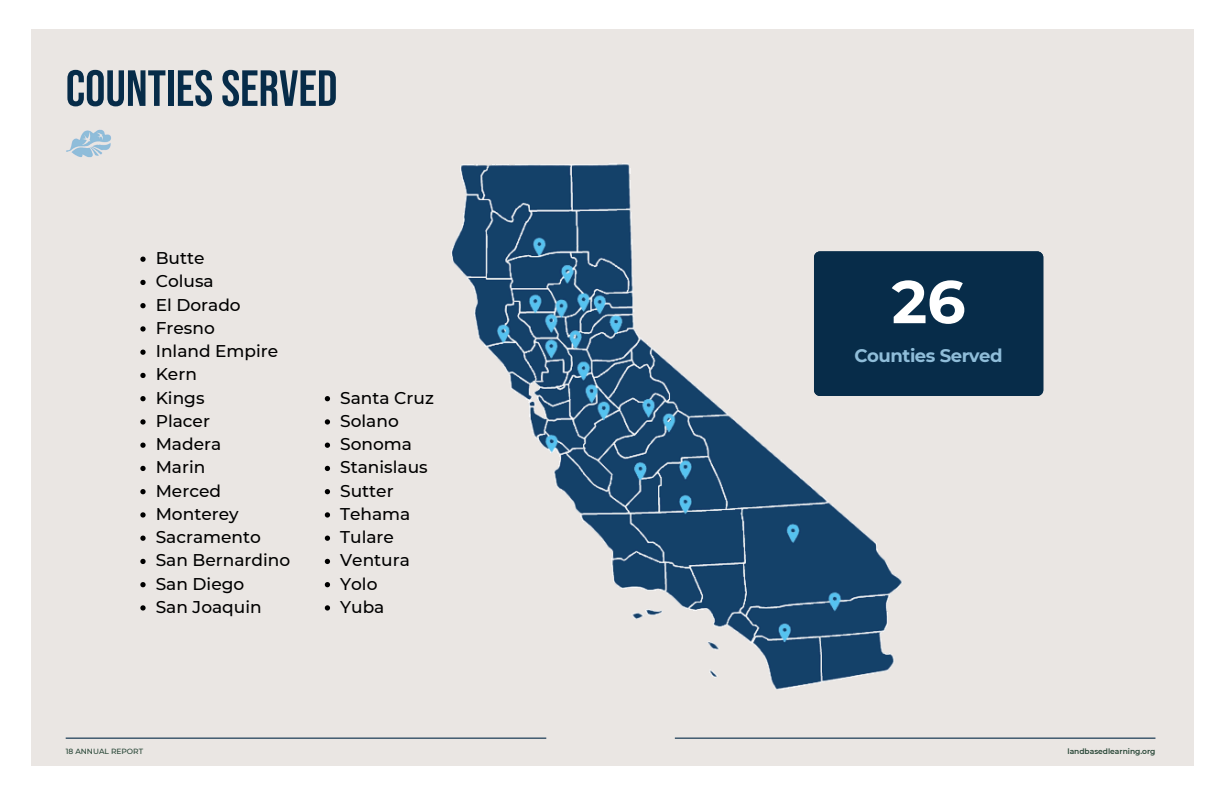
<style>
.page{position:relative;width:1224px;height:792px;background:#fff}
.page>*{position:absolute;margin:0;border:0;box-sizing:border-box;transform-origin:0 0}
.t1{font:700 60.2px "Montserrat";color:#fff}
.t2{font:50.8px "Bebas Neue";color:#072c49}
.t3{font:700 18px "Montserrat";letter-spacing:-.025em;color:#8fbdd9}
.t4{font:500 17px "Montserrat";color:#000}
.t5{font:600 7.5px "Montserrat";color:#244333}
.t6{font:500 7.5px "Montserrat";color:#244333}
</style>
<div class="page">
<div style="left:31px;top:29px;width:1162px;height:736px;background:#eae6e3"></div>
<hr style="left:66px;top:737px;width:480px;height:2px;background:#072c49">
<hr style="left:675px;top:737px;width:480px;height:2px;background:#072c49">
<img style="left:66px;top:129px;width:45px;height:29px">
<img style="left:324px;top:163px;width:579px;height:527px">
<svg style="left:140px;top:257px;width:6px;height:5px"></svg>
<svg style="left:140px;top:280px;width:6px;height:5px"></svg>
<svg style="left:140px;top:303px;width:6px;height:5px"></svg>
<svg style="left:140px;top:326px;width:6px;height:6px"></svg>
<svg style="left:140px;top:350px;width:6px;height:5px"></svg>
<svg style="left:140px;top:373px;width:6px;height:5px"></svg>
<svg style="left:140px;top:396px;width:6px;height:5px"></svg>
<svg style="left:140px;top:419px;width:6px;height:6px"></svg>
<svg style="left:140px;top:443px;width:6px;height:5px"></svg>
<svg style="left:140px;top:466px;width:6px;height:5px"></svg>
<svg style="left:140px;top:489px;width:6px;height:5px"></svg>
<svg style="left:140px;top:512px;width:6px;height:6px"></svg>
<svg style="left:140px;top:536px;width:6px;height:5px"></svg>
<svg style="left:140px;top:559px;width:6px;height:5px"></svg>
<svg style="left:140px;top:582px;width:6px;height:5px"></svg>
<svg style="left:140px;top:605px;width:6px;height:6px"></svg>
<div style="left:814px;top:251px;width:229px;height:145px;background:#072c49"></div>
<svg style="left:325px;top:396px;width:5px;height:5px"></svg>
<svg style="left:325px;top:419px;width:5px;height:6px"></svg>
<svg style="left:325px;top:443px;width:5px;height:5px"></svg>
<svg style="left:325px;top:466px;width:5px;height:5px"></svg>
<svg style="left:325px;top:489px;width:5px;height:5px"></svg>
<svg style="left:325px;top:512px;width:5px;height:6px"></svg>
<svg style="left:325px;top:536px;width:5px;height:5px"></svg>
<svg style="left:325px;top:559px;width:5px;height:5px"></svg>
<svg style="left:325px;top:582px;width:5px;height:5px"></svg>
<svg style="left:325px;top:605px;width:5px;height:6px"></svg>
<p class="t2" style="left:66px;top:60px;width:273px">COUNTIES SERVED</p>
<p class="t4" style="left:156px;top:248px;width:50px">Butte</p>
<p class="t4" style="left:156px;top:271px;width:59px">Colusa</p>
<p class="t4" style="left:156px;top:294px;width:87px">El Dorado</p>
<p class="t4" style="left:156px;top:317px;width:61px">Fresno</p>
<p class="t4" style="left:156px;top:341px;width:124px">Inland Empire</p>
<p class="t4" style="left:156px;top:364px;width:43px">Kern</p>
<p class="t4" style="left:156px;top:387px;width:50px">Kings</p>
<p class="t4" style="left:156px;top:410px;width:56px">Placer</p>
<p class="t4" style="left:156px;top:434px;width:67px">Madera</p>
<p class="t4" style="left:156px;top:457px;width:51px">Marin</p>
<p class="t4" style="left:156px;top:480px;width:67px">Merced</p>
<p class="t4" style="left:156px;top:503px;width:84px">Monterey</p>
<p class="t4" style="left:156px;top:527px;width:107px">Sacramento</p>
<p class="t4" style="left:156px;top:550px;width:136px">San Bernardino</p>
<p class="t4" style="left:156px;top:573px;width:90px">San Diego</p>
<p class="t4" style="left:156px;top:596px;width:107px">San Joaquin</p>
<p class="t4" style="left:340px;top:387px;width:95px">Santa Cruz</p>
<p class="t4" style="left:340px;top:410px;width:60px">Solano</p>
<p class="t4" style="left:340px;top:434px;width:73px">Sonoma</p>
<p class="t4" style="left:340px;top:457px;width:89px">Stanislaus</p>
<p class="t4" style="left:340px;top:480px;width:55px">Sutter</p>
<p class="t4" style="left:340px;top:503px;width:72px">Tehama</p>
<p class="t4" style="left:340px;top:527px;width:55px">Tulare</p>
<h2 class="t4" style="left:340px;top:550px;width:71px">Ventura</h2>
<h4 class="t4" style="left:340px;top:573px;width:39px">Yolo</h4>
<p class="t4" style="left:340px;top:596px;width:46px">Yuba</p>
<p class="t1" style="left:892px;top:265px;width:75px">26</p>
<p class="t3" style="left:855px;top:345px;width:150px">Counties Served</p>
<h1 class="t6" style="left:66px;top:747px;width:79px">18 ANNUAL REPORT</h1>
<p class="t5" style="left:1068px;top:747px;width:89px">landbasedlearning.org</p>
</div>
